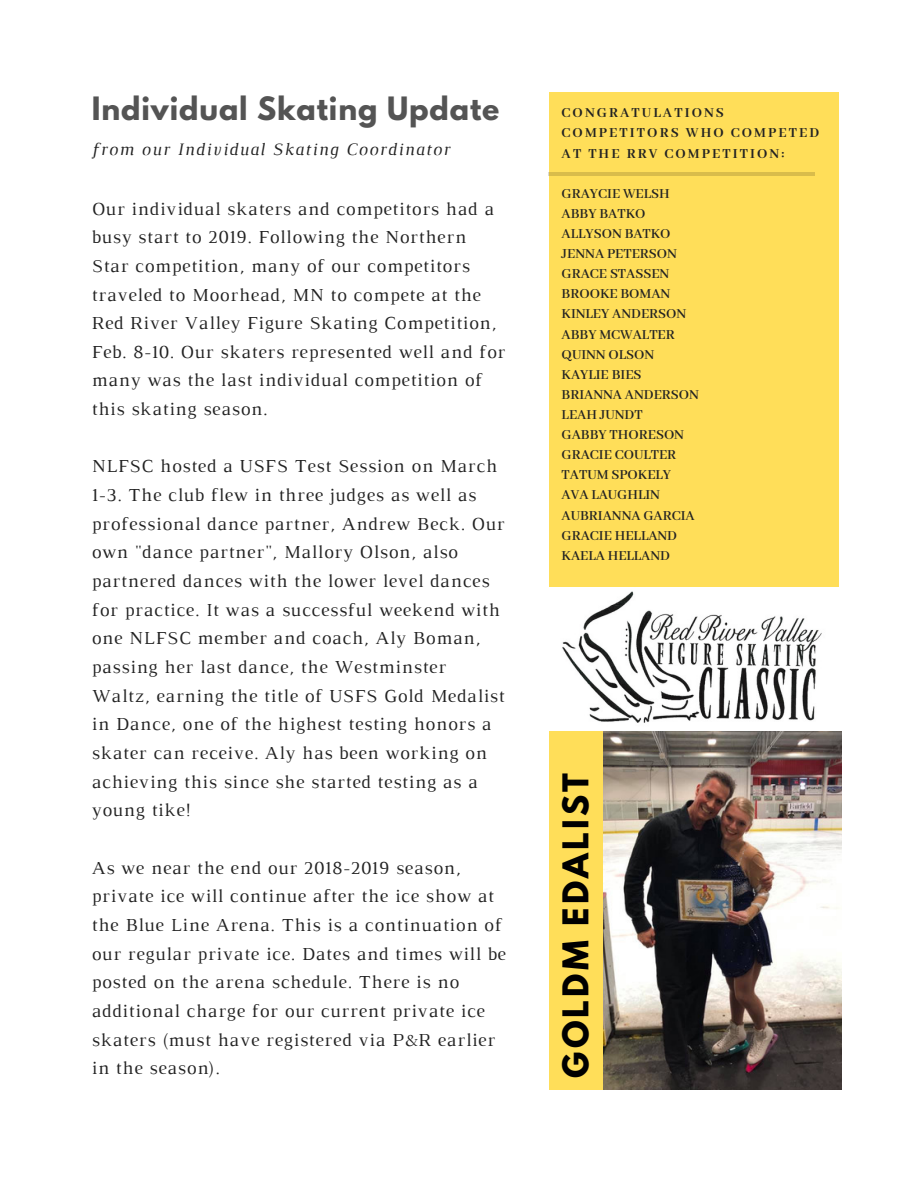
<style>
.page{position:relative;width:918px;height:1188px;background:#fff}
.page>*{position:absolute;margin:0;border:0;box-sizing:border-box;transform-origin:0 0}
.t1{font:700 31.5px "League Spartan";letter-spacing:.1em;color:#000}
.t2{font:700 28.5px "League Spartan";letter-spacing:.03em;color:#545454}
.t3{font:18.75px/28.7px "Luthier";letter-spacing:.04em;color:#222}
.t4{font:italic 17.85px "Luthier";letter-spacing:.07em;color:#222}
.t5{font:600 15px/20.1px "Abhaya Libre";color:#222}
.t6{font:700 15px/20.1px "Abhaya Libre";letter-spacing:.14em;color:#222}
</style>
<div class="page">
<div style="left:549px;top:92px;width:289px;height:998px;background:#ffde59"></div>
<img style="left:549px;top:588px;width:289px;height:143px">
<hr style="left:548px;top:172px;width:267px;height:4px;background:#d9bc4b">
<img style="left:603px;top:731px;width:239px;height:358px">
<h2 class="t2" style="left:92px;top:94px;width:409px">Individual Skating Update</h2>
<p class="t4" style="left:92px;top:143px;width:360px">from our Individual Skating Coordinator</p>
<p class="t3" style="left:92px;top:196px;width:415px">Our individual skaters and competitors had a busy start to 2019. Following the Northern Star competition, many of our competitors traveled to Moorhead, MN to compete at the Red River Valley Figure Skating Competition, Feb. 8-10. Our skaters represented well and for many was the last individual competition of this skating season.</p>
<p class="t3" style="left:92px;top:453px;width:414px">NLFSC hosted a USFS Test Session on March 1-3. The club flew in three judges as well as professional dance partner, Andrew Beck. Our own "dance partner", Mallory Olson, also partnered dances with the lower level dances for practice. It was a successful weekend with one NLFSC member and coach, Aly Boman, passing her last dance, the Westminster Waltz, earning the title of USFS Gold Medalist in Dance, one of the highest testing honors a skater can receive. Aly has been working on achieving this since she started testing as a young tike!</p>
<p class="t3" style="left:92px;top:855px;width:416px">As we near the end our 2018-2019 season, private ice will continue after the ice show at the Blue Line Arena. This is a continuation of our regular private ice. Dates and times will be posted on the arena schedule. There is no additional charge for our current private ice skaters (must have registered via P&amp;R earlier in the season).</p>
<p class="t6" style="left:562px;top:104px;width:259px">CONGRATULATIONS<br>COMPETITORS WHO COMPETED<br>AT THE RRV COMPETITION:</p>
<p class="t5" style="left:562px;top:184px;width:139px">GRAYCIE WELSH<br>ABBY BATKO<br>ALLYSON BATKO<br>JENNA PETERSON<br>GRACE STASSEN<br>BROOKE BOMAN<br>KINLEY ANDERSON<br>ABBY MCWALTER<br>QUINN OLSON<br>KAYLIE BIES<br>BRIANNA ANDERSON<br>LEAH JUNDT<br>GABBY THORESON<br>GRACIE COULTER<br>TATUM SPOKELY<br>AVA LAUGHLIN<br>AUBRIANNA GARCIA<br>GRACIE HELLAND<br>KAELA HELLAND</p>
<h1 class="t1" style="left:560px;top:1078px;width:306px;rotate:-90deg">GOLDM EDALIST</h1>
</div>
